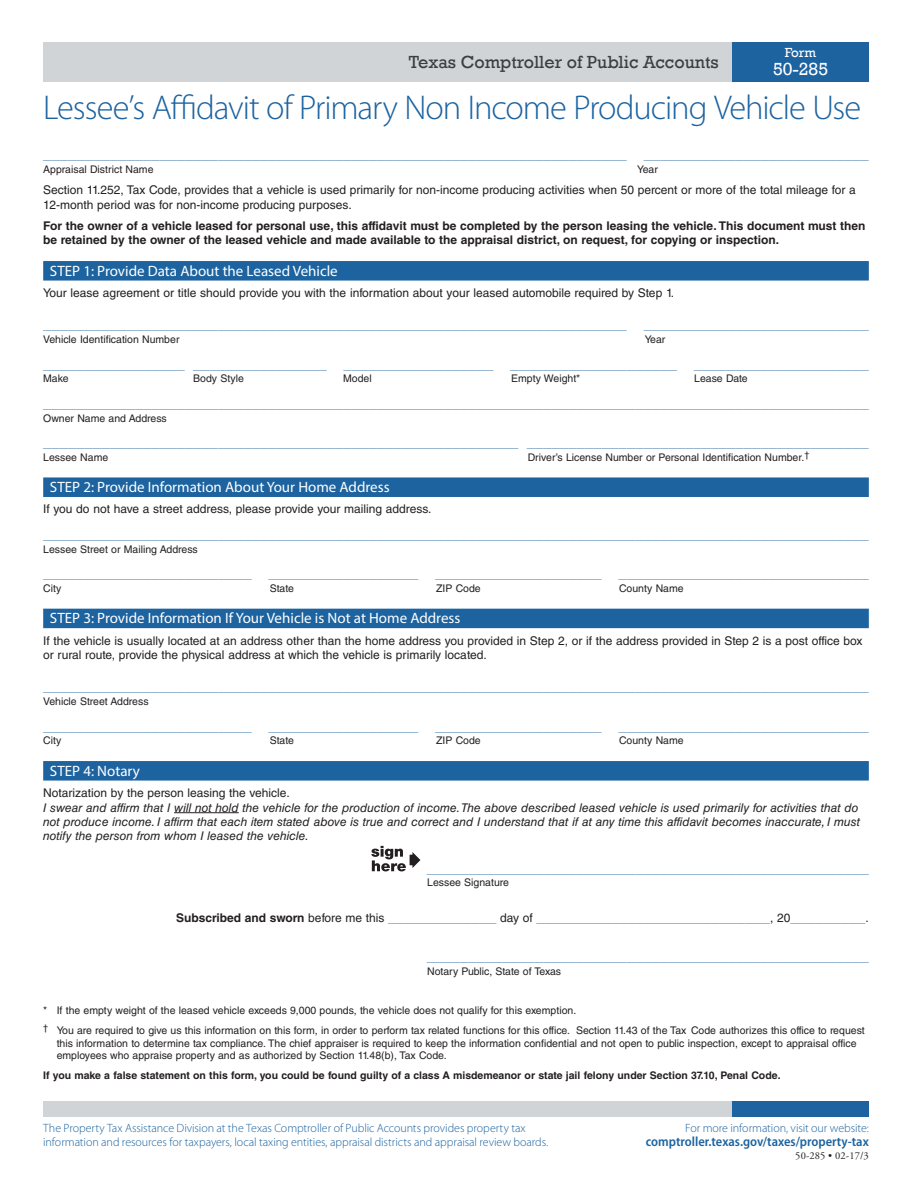
<style>
.page{position:relative;width:918px;height:1188px;background:#fff}
.page>*{position:absolute;margin:0;border:0;box-sizing:border-box;transform-origin:0 0}
.t1{font:300 34.5px "Myriad Pro";letter-spacing:-.03em;color:#1c63a0}
.t2{font:18px "Rockwell";color:#3e3e3f}
.t3{font:18px "Rockwell";color:#fff}
.t4{font:15px "Helvetica LT Std";color:#77a2c6}
.t5{font:15px "Myriad Pro";color:#fff}
.t6{font:600 semi-condensed 13.5px "Myriad Pro";color:#1c63a0}
.t7{font:13.5px "Rockwell";color:#fff}
.t8{font:12px/14.4px "Helvetica LT Std";color:#231f20}
.t9{font:italic 12px/14.4px "Helvetica LT Std";color:#231f20}
.t10{font:700 12px/14.4px "Helvetica LT Std";color:#231f20}
.t11{font:300 12px/14.4px "Myriad Pro";letter-spacing:-.005em;color:#1c63a0}
.t12{font:10.5px/12.6px "Helvetica LT Std";color:#231f20}
.t13{font:700 10.5px "Helvetica LT Std";color:#231f20}
.t14{font:10.5px "Adobe Garamond Pro";letter-spacing:.01em;color:#231f20}
.s1{font-weight:700;font-size:12px;color:#231f20}
.s2{font-size:12px;color:#231f20}
</style>
<div class="page">
<div style="left:43px;top:1102px;width:689px;height:15px;background:#d0d4d7"></div>
<div style="left:732px;top:1102px;width:137px;height:15px;background:#1c63a0"></div>
<div style="left:43px;top:42px;width:689px;height:39px;background:#d0d4d7"></div>
<div style="left:732px;top:42px;width:137px;height:39px;background:#1c63a0"></div>
<div style="left:43px;top:261px;width:826px;height:20px;background:#1c63a0"></div>
<div style="left:43px;top:477px;width:826px;height:20px;background:#1c63a0"></div>
<div style="left:43px;top:609px;width:826px;height:19px;background:#1c63a0"></div>
<div style="left:43px;top:761px;width:826px;height:20px;background:#1c63a0"></div>
<hr style="left:174px;top:812px;width:65px;height:1px;background:#231f20">
<hr style="left:410px;top:855px;width:4px;height:10px;background:#231f20">
<svg style="left:412px;top:852px;width:8px;height:16px"></svg>
<svg style="left:371px;top:846px;width:35px;height:25px"></svg>
<p class="t7" style="left:785px;top:45px;width:33px">Form</p>
<p class="t3" style="left:773px;top:59px;width:57px">50-285</p>
<h1 class="t1" style="left:43px;top:89px;width:819px">Lessee’s Affidavit of Primary Non Income Producing Vehicle Use</h1>
<p class="t4" style="left:43px;top:145px;width:827px">______________________________________________________________________ ___________________________</p>
<p class="t12" style="left:43px;top:163px;width:112px">Appraisal District Name</p>
<p class="t12" style="left:637px;top:163px;width:22px">Year</p>
<p class="t8" style="left:43px;top:183px;width:814px">Section 11.252, Tax Code, provides that a vehicle is used primarily for non-income producing activities when 50 percent or more of the total mileage for a<br>12-month period was for non-income producing purposes.</p>
<p class="t10" style="left:43px;top:218px;width:824px">For the owner of a vehicle leased for personal use, this affidavit must be completed by the person leasing the vehicle. This document must then be retained by the owner of the leased vehicle and made available to the appraisal district, on request, for copying or inspection.</p>
<h2 class="t5" style="left:50px;top:262px;width:289px">STEP 1: Provide Data About the Leased Vehicle</h2>
<p class="t8" style="left:43px;top:286px;width:633px">Your lease agreement or title should provide you with the information about your leased automobile required by Step 1.</p>
<p class="t4" style="left:43px;top:315px;width:827px">______________________________________________________________________ ___________________________</p>
<p class="t12" style="left:43px;top:333px;width:138px">Vehicle Identification Number</p>
<p class="t12" style="left:645px;top:333px;width:22px">Year</p>
<p class="t4" style="left:43px;top:355px;width:827px">_________________ ________________ __________________ ____________________ _____________________</p>
<p class="t12" style="left:43px;top:372px;width:27px">Make</p>
<p class="t12" style="left:193px;top:372px;width:52px">Body Style</p>
<p class="t12" style="left:343px;top:372px;width:30px">Model</p>
<p class="t12" style="left:511px;top:372px;width:71px">Empty Weight*</p>
<p class="t12" style="left:694px;top:372px;width:55px">Lease Date</p>
<p class="t4" style="left:43px;top:394px;width:827px">___________________________________________________________________________________________________</p>
<p class="t12" style="left:43px;top:412px;width:125px">Owner Name and Address</p>
<p class="t4" style="left:43px;top:433px;width:827px">_________________________________________________________ _________________________________________</p>
<p class="t12" style="left:43px;top:451px;width:67px">Lessee Name</p>
<p class="t12" style="left:528px;top:451px;width:283px">Driver’s License Number or Personal Identification Number.<sup>†</sup></p>
<h2 class="t5" style="left:50px;top:478px;width:341px">STEP 2: Provide Information About Your Home Address</h2>
<p class="t8" style="left:43px;top:502px;width:390px">If you do not have a street address, please provide your mailing address.</p>
<p class="t4" style="left:43px;top:525px;width:827px">___________________________________________________________________________________________________</p>
<p class="t12" style="left:43px;top:543px;width:156px">Lessee Street or Mailing Address</p>
<p class="t4" style="left:43px;top:564px;width:827px">_________________________ __________________ ____________________ ______________________________</p>
<p class="t12" style="left:43px;top:582px;width:20px">City</p>
<p class="t12" style="left:270px;top:582px;width:26px">State</p>
<p class="t12" style="left:436px;top:582px;width:46px">ZIP Code</p>
<p class="t12" style="left:619px;top:582px;width:66px">County Name</p>
<h2 class="t5" style="left:50px;top:609px;width:412px">STEP 3: Provide Information If Your Vehicle is Not at Home Address</h2>
<p class="t8" style="left:43px;top:633px;width:821px">If the vehicle is usually located at an address other than the home address you provided in Step 2, or if the address provided in Step 2 is a post office box or rural route, provide the physical address at which the vehicle is primarily located.</p>
<p class="t4" style="left:43px;top:677px;width:827px">___________________________________________________________________________________________________</p>
<p class="t12" style="left:43px;top:695px;width:107px">Vehicle Street Address</p>
<p class="t4" style="left:43px;top:717px;width:827px">_________________________ __________________ ____________________ ______________________________</p>
<p class="t12" style="left:43px;top:734px;width:20px">City</p>
<p class="t12" style="left:270px;top:734px;width:26px">State</p>
<p class="t12" style="left:436px;top:734px;width:46px">ZIP Code</p>
<p class="t12" style="left:619px;top:734px;width:66px">County Name</p>
<h2 class="t5" style="left:50px;top:762px;width:92px">STEP 4: Notary</h2>
<p class="t8" style="left:43px;top:786px;width:248px">Notarization by the person leasing the vehicle.</p>
<p class="t9" style="left:43px;top:800px;width:819px">I swear and affirm that I will not hold the vehicle for the production of income. The above described leased vehicle is used primarily for activities that do not produce income. I affirm that each item stated above is true and correct and I understand that if at any time this affidavit becomes inaccurate, I must notify the person from whom I leased the vehicle.</p>
<p class="t4" style="left:427px;top:859px;width:444px">_____________________________________________________</p>
<p class="t12" style="left:427px;top:876px;width:83px">Lessee Signature</p>
<p class="t4" style="left:176px;top:908px;width:694px"><span class="s1">Subscribed and sworn</span> <span class="s2">before me this</span> _____________ <span class="s2">day of</span> ____________________________<span class="s2">, 20</span>_________<span class="s2">.</span></p>
<p class="t4" style="left:427px;top:947px;width:444px">_____________________________________________________</p>
<p class="t12" style="left:427px;top:965px;width:135px">Notary Public, State of Texas</p>
<p class="t12" style="left:43px;top:1004px;width:535px">* If the empty weight of the leased vehicle exceeds 9,000 pounds, the vehicle does not qualify for this exemption.</p>
<p class="t12" style="left:57px;top:1024px;width:810px;text-indent:-13px"><sup>†</sup> You are required to give us this information on this form, in order to perform tax related functions for this office. Section 11.43 of the Tax Code authorizes this office to request this information to determine tax compliance. The chief appraiser is required to keep the information confidential and not open to public inspection, except to appraisal office employees who appraise property and as authorized by Section 11.48(b), Tax Code.</p>
<p class="t13" style="left:43px;top:1069px;width:739px">If you make a false statement on this form, you could be found guilty of a class A misdemeanor or state jail felony under Section 37.10, Penal Code.</p>
<p class="t2" style="left:409px;top:51px;width:311px">Texas Comptroller of Public Accounts</p>
<p class="t11" style="left:43px;top:1121px;width:507px">The Property Tax Assistance Division at the Texas Comptroller of Public Accounts provides property tax information and resources for taxpayers, local taxing entities, appraisal districts and appraisal review boards.</p>
<p class="t11" style="left:685px;top:1121px;width:185px">For more information, visit our website:</p>
<p class="t6" style="left:646px;top:1134px;width:224px">comptroller.texas.gov/taxes/property-tax</p>
<p class="t14" style="left:795px;top:1149px;width:75px">50-285 • 02-17/3</p>
</div>
